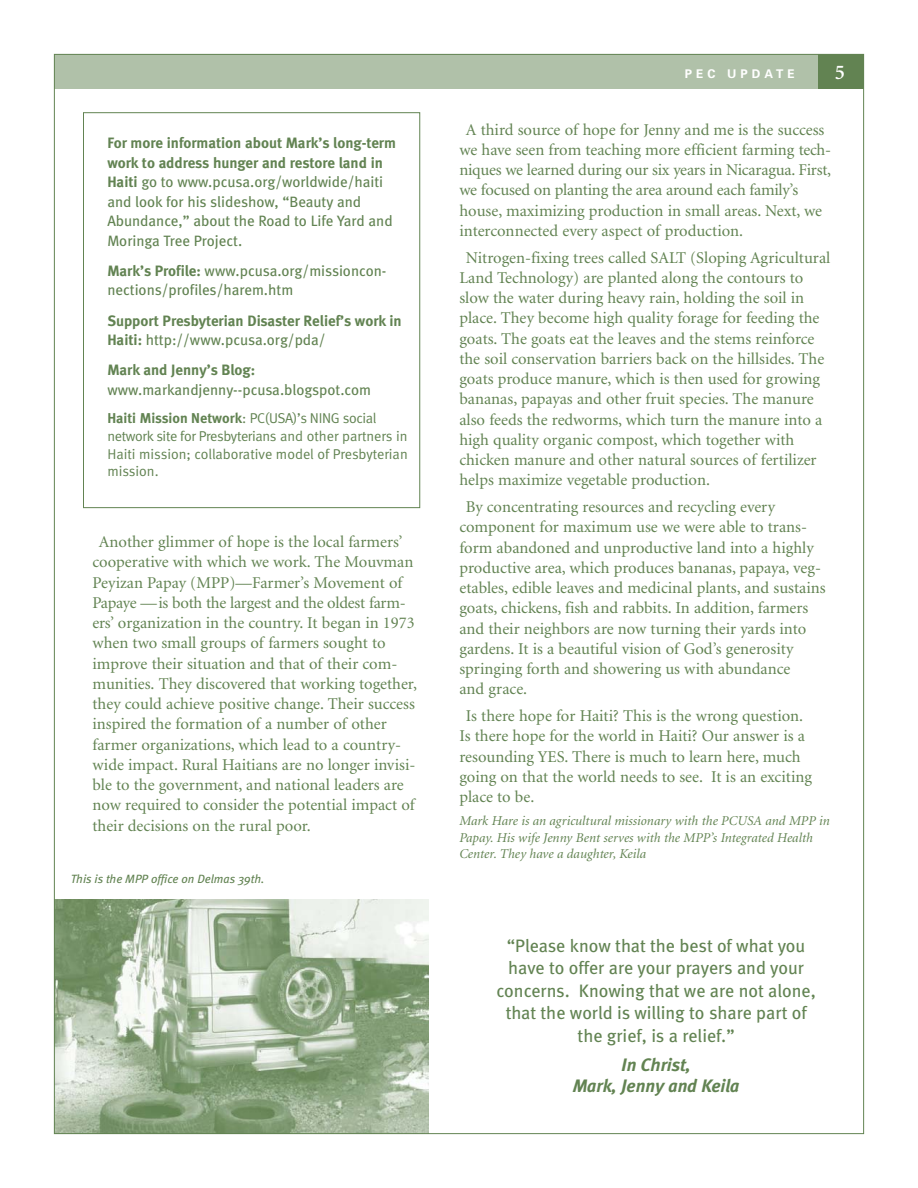
<style>
.page{position:relative;width:918px;height:1188px;background:#fff}
.page>*{position:absolute;margin:0;border:0;box-sizing:border-box;transform-origin:0 0}
.t1{font:600 21px "Minion";color:#fff}
.t2{font:18px/22.5px "Meta";color:#628352;text-align:center}
.t3{font:italic 700 18px/21px "Meta";color:#628352;text-align:center}
.t4{font:16.5px/20.2px "Minion";color:#628352}
.t5{font:15px/19.5px "Meta";color:#628352}
.t6{font:700 15px/19.5px "Meta";color:#628352}
.t7{font:14.25px/17.7px "Meta Normal";letter-spacing:-.01em;color:#628352}
.t8{font:italic 13.5px/16.5px "Minion";color:#628352}
.t9{font:italic 12px "Meta";color:#628352}
.t10{font:700 12px "Univers";letter-spacing:.335em;color:#fff}
.s1{font-weight:700}
.s2{font-weight:400}
.s3{font-family:"Meta";font-weight:700}
</style>
<div class="page">
<img style="left:56px;top:899px;width:372px;height:233px">
<div style="left:54px;top:54px;width:810px;height:34px;background:#b0c1a9"></div>
<div style="left:819px;top:54px;width:45px;height:34px;background:#628352"></div>
<div style="left:83px;top:112px;width:337px;height:396px;border:1px solid #628352"></div>
<p class="t5" style="left:107px;top:134px;width:290px"><span class="s1">For more information about Mark’s long-term work to address hunger and restore land in Haiti</span> go to www.pcusa.org/worldwide/haiti and look for his slideshow, “Beauty and Abundance,” about the Road to Life Yard and Moringa Tree Project.</p>
<p class="t5" style="left:107px;top:262px;width:281px"><span class="s1">Mark’s Profile:</span> www.pcusa.org/missioncon&shy;nections/profiles/harem.htm</p>
<p class="t6" style="left:107px;top:312px;width:296px">Support Presbyterian Disaster Relief’s work in<br>Haiti: <span class="s2">http://www.pcusa.org/pda/</span></p>
<p class="t6" style="left:107px;top:362px;width:150px">Mark and Jenny’s Blog:</p>
<p class="t5" style="left:107px;top:381px;width:265px">www.markandjenny--pcusa.blogspot.com</p>
<p class="t7" style="left:107px;top:411px;width:302px"><span class="s3">Haiti Mission Network</span>: PC(USA)’s NING social network site for Presbyterians and other partners in Haiti mission; collaborative model of Presbyterian mission.</p>
<p class="t4" style="left:93px;top:533px;width:326px;text-indent:6px">Another glimmer of hope is the local farmers’ cooperative with which we work. The Mouvman Peyizan Papay (MPP)—Farmer’s Movement of Papaye —is both the largest and the oldest farm&shy;ers’ organization in the country. It began in 1973 when two small groups of farmers sought to improve their situation and that of their com&shy;munities. They discovered that working together, they could achieve positive change. Their success inspired the formation of a number of other farmer organizations, which lead to a country&shy;wide impact. Rural Haitians are no longer invisi&shy;ble to the government, and national leaders are now required to consider the potential impact of their decisions on the rural poor.</p>
<p class="t9" style="left:71px;top:874px;width:195px">This is the MPP office on Delmas 39th.</p>
<p class="t10" style="left:685px;top:69px;width:112px">PEC UPDATE</p>
<p class="t1" style="left:835px;top:64px;width:12px">5</p>
<p class="t4" style="left:459px;top:121px;width:373px;text-indent:6px">A third source of hope for Jenny and me is the success we have seen from teaching more efficient farming tech&shy;niques we learned during our six years in Nicaragua. First, we focused on planting the area around each family’s house, maximizing production in small areas. Next, we interconnected every aspect of production.</p>
<p class="t4" style="left:459px;top:249px;width:373px;text-indent:6px">Nitrogen-fixing trees called SALT (Sloping Agricultural Land Technology) are planted along the contours to slow the water during heavy rain, holding the soil in place. They become high quality forage for feeding the goats. The goats eat the leaves and the stems reinforce the soil conservation barriers back on the hillsides. The goats produce manure, which is then used for growing bananas, papayas and other fruit species. The manure also feeds the redworms, which turn the manure into a high quality organic compost, which together with chicken manure and other natural sources of fertilizer helps maximize vegetable production.</p>
<p class="t4" style="left:459px;top:498px;width:368px;text-indent:6px">By concentrating resources and recycling every component for maximum use we were able to trans&shy;form abandoned and unproductive land into a highly productive area, which produces bananas, papaya, veg&shy;etables, edible leaves and medicinal plants, and sustains goats, chickens, fish and rabbits. In addition, farmers and their neighbors are now turning their yards into gardens. It is a beautiful vision of God’s generosity springing forth and showering us with abundance<br>and grace.</p>
<p class="t4" style="left:459px;top:707px;width:354px;text-indent:6px">Is there hope for Haiti? This is the wrong question.<br>Is there hope for the world in Haiti? Our answer is a resounding YES. There is much to learn here, much going on that the world needs to see. It is an exciting place to be.</p>
<p class="t8" style="left:459px;top:814px;width:372px">Mark Hare is an agricultural missionary with the PCUSA and MPP in<br>Papay. His wife Jenny Bent serves with the MPP’s Integrated Health<br>Center. They have a daughter, Keila</p>
<p class="t2" style="left:496px;top:936px;width:321px">“Please know that the best of what you have to offer are your prayers and your concerns. Knowing that we are not alone, that the world is willing to share part of the grief, is a relief.”</p>
<p class="t3" style="left:573px;top:1056px;width:168px">In Christ,<br>Mark, Jenny and Keila</p>
</div>
